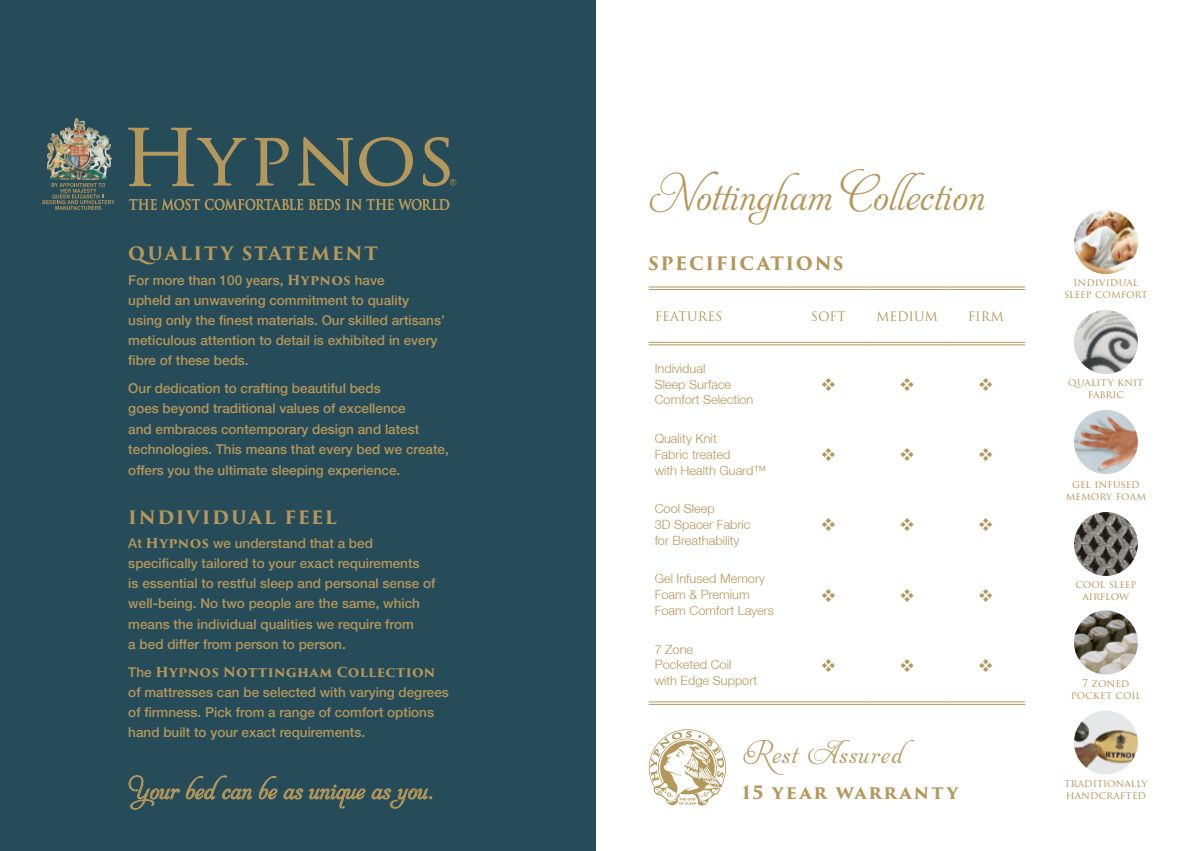
<style>
.page{position:relative;width:1191px;height:851px;background:#fff}
.page>*{position:absolute;margin:0;border:0;box-sizing:border-box;transform-origin:0 0}
.t1{font:31.5px "Aphrodite Pro";letter-spacing:.02em;color:#b4975a}
.t2{font:19.5px "Aphrodite Text";letter-spacing:.02em;color:#b4975a}
.t3{font:19.5px "Aphrodite Text";letter-spacing:.1em;color:#b4975a}
.t4{font:700 18px "Trajan Pro 3";letter-spacing:.095em;color:#b4975a}
.t5{font:500 13.5px/20.1px "Helvetica Neue LT";color:#b4975a}
.t6{font:700 13.5px "Trajan Pro 3";letter-spacing:.025em;color:#b4975a}
.t7{font:300 12.75px/15.8px "Helvetica Neue LT";color:#b4975a}
.t8{font:12.75px "Trajan Pro 3";color:#b4975a}
.t9{font:10.5px/12px "Trajan Pro 3";color:#b4975a;text-align:center}
.s1{font-family:"Trajan Pro 3";font-weight:700}
.s2{font-family:"Helvetica Neue LT";font-weight:500}
</style>
<div class="page">
<div style="left:0;top:0;width:595px;height:850px;background:#264b59"></div>
<hr style="left:648px;top:287px;width:141px;height:1px;background:#b4975a">
<hr style="left:648px;top:289px;width:141px;height:1px;background:#b4975a">
<hr style="left:789px;top:287px;width:78px;height:1px;background:#b4975a">
<hr style="left:789px;top:289px;width:78px;height:1px;background:#b4975a">
<hr style="left:867px;top:287px;width:79px;height:1px;background:#b4975a">
<hr style="left:867px;top:289px;width:79px;height:1px;background:#b4975a">
<hr style="left:946px;top:287px;width:79px;height:1px;background:#b4975a">
<hr style="left:946px;top:289px;width:79px;height:1px;background:#b4975a">
<hr style="left:648px;top:342px;width:141px;height:1px;background:#b4975a">
<hr style="left:648px;top:344px;width:141px;height:1px;background:#b4975a">
<hr style="left:789px;top:342px;width:78px;height:1px;background:#b4975a">
<hr style="left:789px;top:344px;width:78px;height:1px;background:#b4975a">
<hr style="left:867px;top:342px;width:79px;height:1px;background:#b4975a">
<hr style="left:867px;top:344px;width:79px;height:1px;background:#b4975a">
<hr style="left:946px;top:342px;width:79px;height:1px;background:#b4975a">
<hr style="left:946px;top:344px;width:79px;height:1px;background:#b4975a">
<hr style="left:648px;top:701px;width:141px;height:1px;background:#b4975a">
<hr style="left:648px;top:704px;width:141px;height:1px;background:#b4975a">
<hr style="left:789px;top:701px;width:78px;height:1px;background:#b4975a">
<hr style="left:789px;top:704px;width:78px;height:1px;background:#b4975a">
<hr style="left:867px;top:701px;width:79px;height:1px;background:#b4975a">
<hr style="left:867px;top:704px;width:79px;height:1px;background:#b4975a">
<hr style="left:946px;top:701px;width:79px;height:1px;background:#b4975a">
<hr style="left:946px;top:704px;width:79px;height:1px;background:#b4975a">
<svg style="left:128px;top:775px;width:52px;height:34px"></svg>
<svg style="left:186px;top:775px;width:66px;height:25px"></svg>
<svg style="left:259px;top:776px;width:19px;height:24px"></svg>
<svg style="left:284px;top:788px;width:19px;height:11px"></svg>
<svg style="left:309px;top:784px;width:57px;height:24px"></svg>
<svg style="left:372px;top:788px;width:60px;height:20px"></svg>
<svg style="left:128px;top:128px;width:118px;height:58px"></svg>
<svg style="left:255px;top:138px;width:34px;height:47px"></svg>
<svg style="left:298px;top:137px;width:55px;height:49px"></svg>
<svg style="left:359px;top:137px;width:54px;height:49px"></svg>
<svg style="left:423px;top:137px;width:33px;height:49px"></svg>
<svg style="left:129px;top:199px;width:211px;height:11px"></svg>
<svg style="left:346px;top:199px;width:103px;height:11px"></svg>
<svg style="left:43px;top:183px;width:71px;height:27px"></svg>
<img style="left:47px;top:118px;width:65px;height:62px">
<img style="left:1074px;top:512px;width:63px;height:64px;border-radius:32px">
<img style="left:1074px;top:210px;width:63px;height:64px;border-radius:32px">
<img style="left:1074px;top:310px;width:63px;height:64px;border-radius:32px">
<img style="left:1074px;top:610px;width:63px;height:64px;border-radius:32px">
<img style="left:1074px;top:710px;width:63px;height:64px">
<img style="left:1074px;top:410px;width:63px;height:64px;border-radius:32px">
<svg style="left:649px;top:729px;width:77px;height:77px"></svg>
<h3 class="t4" style="left:128px;top:240px;width:251px">QUALITY STATEMENT</h3>
<p class="t5" style="left:128px;top:269px;width:318px">For more than 100 years, <span class="s1">Hypnos</span> have<br>upheld an unwavering commitment to quality using only the finest materials. Our skilled artisans’ meticulous attention to detail is exhibited in every fibre of these beds.</p>
<p class="t5" style="left:128px;top:378px;width:322px">Our dedication to crafting beautiful beds<br>goes beyond traditional values of excellence<br>and embraces contemporary design and latest technologies. This means that every bed we create,</p>
<p class="t5" style="left:128px;top:460px;width:273px">offers you the ultimate sleeping experience.</p>
<h3 class="t4" style="left:128px;top:504px;width:210px">INDIVIDUAL FEEL</h3>
<p class="t5" style="left:128px;top:533px;width:308px">At <span class="s1">Hypnos</span> we understand that a bed specifically tailored to your exact requirements<br>is essential to restful sleep and personal sense of well-being. No two people are the same, which means the individual qualities we require from<br>a bed differ from person to person.</p>
<p class="t6" style="left:128px;top:662px;width:309px"><span class="s2">The</span> Hypnos Nottingham Collection</p>
<p class="t5" style="left:128px;top:682px;width:322px">of mattresses can be selected with varying degrees of firmness. Pick from a range of comfort options hand built to your exact requirements.</p>
<h2 class="t2" style="left:128px;top:780px;width:307px">Your bedcan be as unique as you.</h2>
<h1 class="t1" style="left:649px;top:181px;width:337px">Nottingham Collection</h1>
<h3 class="t4" style="left:648px;top:250px;width:196px">SPECIFICATIONS</h3>
<p class="t8" style="left:654px;top:307px;width:69px">FEATURES</p>
<p class="t8" style="left:811px;top:307px;width:37px">SOFT</p>
<p class="t8" style="left:876px;top:307px;width:63px">MEDIUM</p>
<p class="t8" style="left:967px;top:307px;width:38px">FIRM</p>
<p class="t7" style="left:654px;top:360px;width:100px">Individual<br>Sleep Surface<br>Comfort Selection</p>
<p class="t7" style="left:654px;top:430px;width:113px">Quality Knit<br>Fabric treated<br>with Health Guard™</p>
<p class="t7" style="left:654px;top:500px;width:97px">Cool Sleep<br>3D Spacer Fabric for Breathability</p>
<p class="t7" style="left:654px;top:570px;width:121px">Gel Infused Memory<br>Foam &amp; Premium<br>Foam Comfort Layers</p>
<p class="t7" style="left:654px;top:641px;width:104px">7 Zone<br>Pocketed Coil<br>with Edge Support</p>
<h2 class="t3" style="left:742px;top:744px;width:176px">Rest Assured</h2>
<h3 class="t4" style="left:742px;top:778px;width:218px">15 year warranty</h3>
<p class="t9" style="left:1064px;top:277px;width:85px">individual sleep comfort</p>
<p class="t9" style="left:1068px;top:376px;width:77px">quality knit fabric</p>
<p class="t9" style="left:1065px;top:478px;width:82px">gel infused memory foam</p>
<p class="t9" style="left:1075px;top:578px;width:62px">cool sleep airflow</p>
<p class="t9" style="left:1070px;top:677px;width:72px">7 zoned pocket coil</p>
<p class="t9" style="left:1064px;top:777px;width:85px;text-align:left">traditionally handcrafted</p>
</div>
